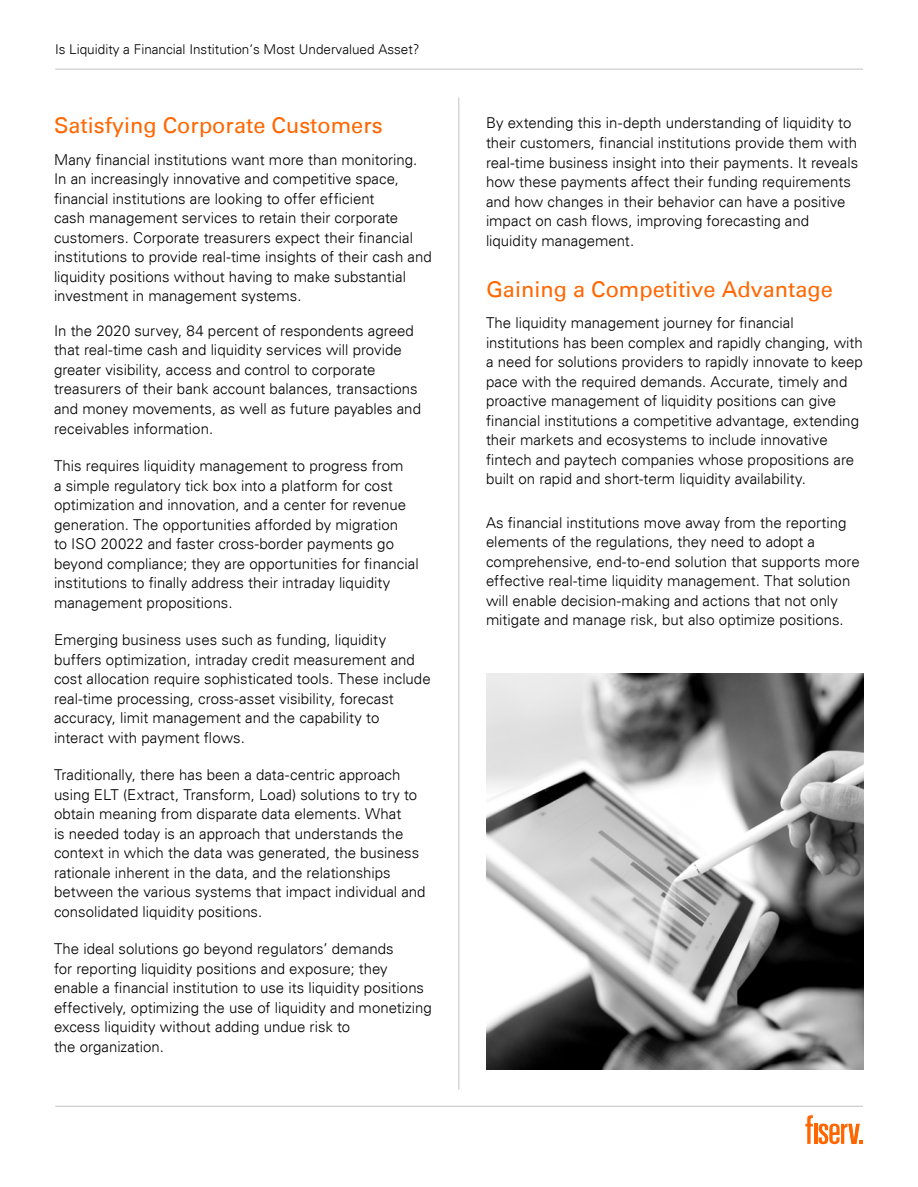
<style>
.page{position:relative;width:918px;height:1187px;background:#fff}
.page>*{position:absolute;margin:0;border:0;box-sizing:border-box;transform-origin:0 0}
.t1{font:21.75px "Univers For Fiserv 55";color:#f60}
.t2{font:300 15px/19.5px "Univers For Fiserv 45";color:#000}
.t3{font:300 13.5px "Univers For Fiserv 45";color:#000}
</style>
<div class="page">
<hr style="left:55px;top:69px;width:808px;height:1px;background:#c2c2c2">
<svg style="left:819px;top:1123px;width:44px;height:21px"></svg>
<hr style="left:814px;top:1123px;width:3px;height:20px;background:#f60">
<svg style="left:805px;top:1115px;width:8px;height:28px"></svg>
<hr style="left:55px;top:1106px;width:808px;height:1px;background:#c2c2c2">
<img style="left:486px;top:673px;width:378px;height:397px">
<hr style="left:459px;top:97px;width:1px;height:992px;background:#c2c2c2">
<p class="t3" style="left:55px;top:41px;width:366px">Is Liquidity a Financial Institution’s Most Undervalued Asset?</p>
<h1 class="t1" style="left:54px;top:113px;width:330px">Satisfying Corporate Customers</h1>
<p class="t2" style="left:54px;top:150px;width:379px">Many financial institutions want more than monitoring.<br>In an increasingly innovative and competitive space, financial institutions are looking to offer efficient<br>cash management services to retain their corporate customers. Corporate treasurers expect their financial institutions to provide real-time insights of their cash and liquidity positions without having to make substantial investment in management systems.</p>
<p class="t2" style="left:54px;top:321px;width:369px">In the 2020 survey, 84 percent of respondents agreed that real-time cash and liquidity services will provide greater visibility, access and control to corporate treasurers of their bank account balances, transactions and money movements, as well as future payables and receivables information.</p>
<p class="t2" style="left:54px;top:456px;width:366px">This requires liquidity management to progress from<br>a simple regulatory tick box into a platform for cost optimization and innovation, and a center for revenue generation. The opportunities afforded by migration<br>to ISO 20022 and faster cross-border payments go beyond compliance; they are opportunities for financial institutions to finally address their intraday liquidity management propositions.</p>
<p class="t2" style="left:54px;top:630px;width:378px">Emerging business uses such as funding, liquidity buffers optimization, intraday credit measurement and cost allocation require sophisticated tools. These include real-time processing, cross-asset visibility, forecast accuracy, limit management and the capability to interact with payment flows.</p>
<p class="t2" style="left:54px;top:765px;width:373px">Traditionally, there has been a data-centric approach using ELT (Extract, Transform, Load) solutions to try to obtain meaning from disparate data elements. What<br>is needed today is an approach that understands the context in which the data was generated, the business rationale inherent in the data, and the relationships between the various systems that impact individual and consolidated liquidity positions.</p>
<p class="t2" style="left:54px;top:939px;width:379px">The ideal solutions go beyond regulators’ demands<br>for reporting liquidity positions and exposure; they enable a financial institution to use its liquidity positions effectively, optimizing the use of liquidity and monetizing excess liquidity without adding undue risk to<br>the organization.</p>
<p class="t2" style="left:486px;top:113px;width:374px">By extending this in-depth understanding of liquidity to their customers, financial institutions provide them with real-time business insight into their payments. It reveals how these payments affect their funding requirements and how changes in their behavior can have a positive impact on cash flows, improving forecasting and liquidity management.</p>
<h1 class="t1" style="left:486px;top:276px;width:348px">Gaining a Competitive Advantage</h1>
<p class="t2" style="left:486px;top:313px;width:378px">The liquidity management journey for financial institutions has been complex and rapidly changing, with a need for solutions providers to rapidly innovate to keep pace with the required demands. Accurate, timely and proactive management of liquidity positions can give financial institutions a competitive advantage, extending their markets and ecosystems to include innovative fintech and paytech companies whose propositions are built on rapid and short-term liquidity availability.</p>
<p class="t2" style="left:486px;top:512px;width:375px">As financial institutions move away from the reporting elements of the regulations, they need to adopt a comprehensive, end-to-end solution that supports more effective real-time liquidity management. That solution will enable decision-making and actions that not only mitigate and manage risk, but also optimize positions.</p>
</div>
